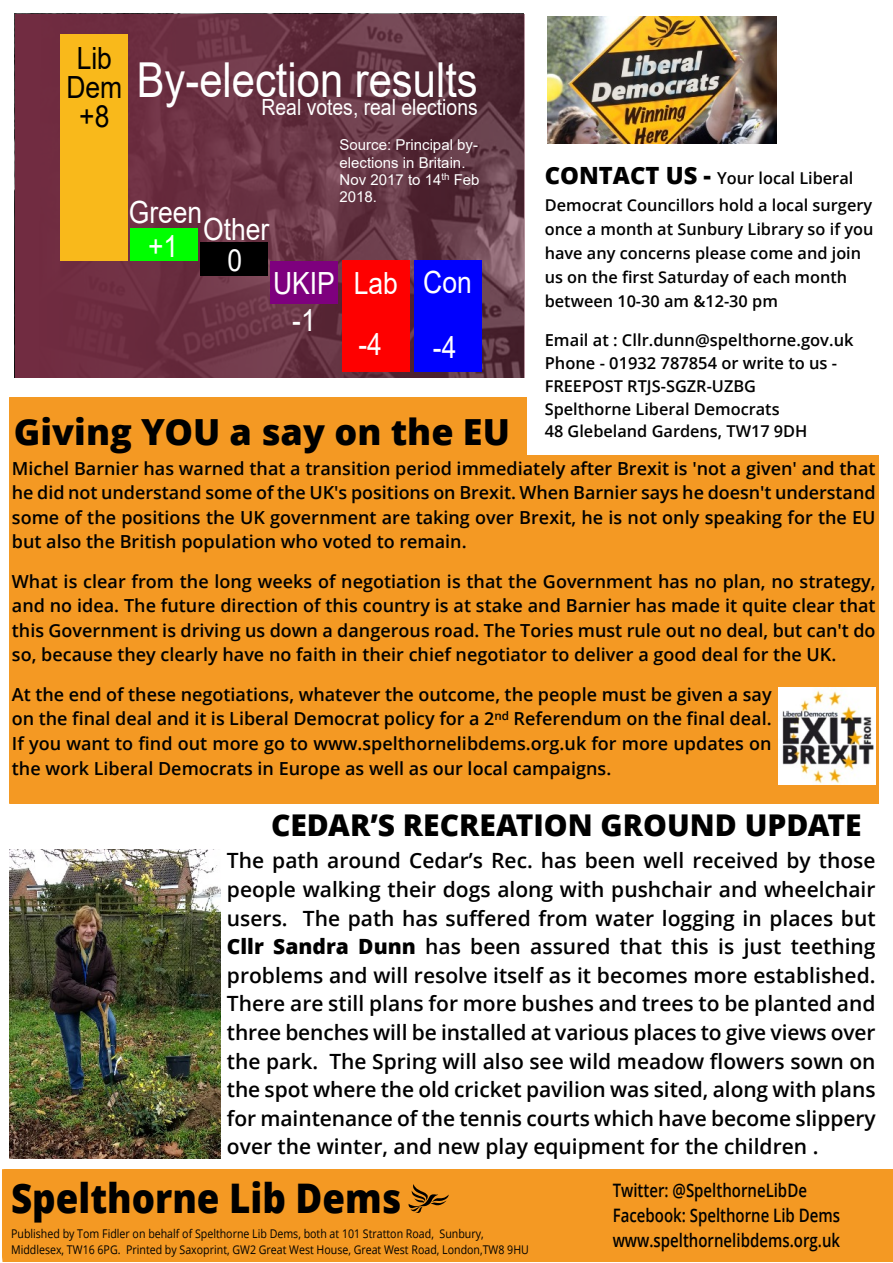
<style>
.page{position:relative;width:893px;height:1263px;background:#fff}
.page>*{position:absolute;margin:0;border:0;box-sizing:border-box;transform-origin:0 0}
.t1{font:48.15px "Arial";color:#fff;scale:.87 1}
.t2{font:800 40.8px "Open Sans";color:#000;scale:.9 1}
.t3{font:800 36px "Open Sans";color:#000}
.t4{font:30.6px/64.5px "Arial";color:#fff;text-align:center;scale:.87 1}
.t5{font:30.6px/28.8px "Arial";color:#000;text-align:center;scale:.87 1}
.t6{font:800 30px "Open Sans";color:#000}
.t7{font:22.35px "Arial";color:#fff;scale:.87 1}
.t8{font:600 21px/28.7px "Open Sans";color:#000;text-align:justify}
.t9{font:600 18.45px/25.2px "Open Sans";color:#000;scale:.81 1}
.t10{font:600 18px/24.6px "Open Sans";color:#000;text-align:justify}
.t11{font:600 16.5px/22.5px "Open Sans";color:#000}
.t12{font:600 16.35px/24.2px "Open Sans";color:#000}
.t13{font:15px/17.2px "Arial";color:#fff}
.t14{font:12px/16.4px "Open Sans";color:#000;scale:.88 1}
.s1{font-weight:800;font-size:23.7px}
.s2{font-size:16.5px}
.s3{font-weight:800}
</style>
<div class="page">
<div style="left:10px;top:397px;width:516px;height:58px;background:#f49923"></div>
<div style="left:3px;top:1169px;width:890px;height:93px;background:#f49923"></div>
<svg style="left:408px;top:1184px;width:41px;height:29px"></svg>
<img style="left:10px;top:849px;width:211px;height:309px">
<div style="left:10px;top:455px;width:868px;height:349px;background:#f49923"></div>
<img style="left:548px;top:16px;width:229px;height:128px">
<img style="left:15px;top:14px;width:509px;height:363px">
<div style="left:414px;top:261px;width:67px;height:111px;background:#0000fe"></div>
<div style="left:342px;top:261px;width:67px;height:111px;background:#fe0000"></div>
<div style="left:270px;top:261px;width:68px;height:42px;background:#7e007e"></div>
<div style="left:61px;top:34px;width:67px;height:227px;background:#f9b91b"></div>
<div style="left:131px;top:229px;width:67px;height:32px;background:#0f0"></div>
<div style="left:201px;top:242px;width:67px;height:34px;background:#000"></div>
<img style="left:778px;top:687px;width:98px;height:98px">
<h3 class="t5" style="left:66px;top:47px;width:66px">Lib<br>Dem +8</h3>
<h1 class="t1" style="left:137px;top:62px;width:393px">By-election results</h1>
<p class="t7" style="left:261px;top:99px;width:250px">Real votes, real elections</p>
<p class="t13" style="left:340px;top:138px;width:142px">Source: Principal by&shy;elections in Britain.<br>Nov 2017 to 14<sup>th</sup> Feb<br>2018.</p>
<h3 class="t4" style="left:129px;top:198px;width:86px;line-height:34px">Green +1</h3>
<h3 class="t4" style="left:203px;top:216px;width:78px;line-height:31.2px">Other<br>0</h3>
<h3 class="t4" style="left:423px;top:253px;width:57px">Con -4</h3>
<h3 class="t4" style="left:273px;top:267px;width:72px;line-height:37.3px">UKIP -1</h3>
<h3 class="t4" style="left:354px;top:256px;width:52px;line-height:60.8px;text-align:left">Lab -4</h3>
<h3 class="t3" style="left:14px;top:417px;width:498px">Giving YOU a say on the EU</h3>
<p class="t12" style="left:545px;top:166px;width:329px;line-height:27.2px"><span class="s1">CONTACT US -</span> <span class="s2">Y</span>our local Liberal<br>Democrat Councillors hold a local surgery</p>
<p class="t12" style="left:545px;top:219px;width:330px">once a month at Sunbury Library so if you have any concerns please come and join us on the first Saturday of each month between 10-30 am &amp;12-30 pm</p>
<p class="t11" style="left:545px;top:330px;width:310px">Email at : Cllr.dunn@spelthorne.gov.uk<br>Phone - 01932 787854 or write to us -</p>
<p class="t12" style="left:545px;top:376px;width:264px;line-height:23px">FREEPOST RTJS-SGZR-UZBG<br>Spelthorne Liberal Democrats<br>48 Glebeland Gardens, TW17 9DH</p>
<p class="t10" style="left:12px;top:458px;width:865px">Michel Barnier has warned that a transition period immediately after Brexit is 'not a given' and that he did not understand some of the UK's positions on Brexit. When Barnier says he doesn't understand some of the positions the UK government are taking over Brexit, he is not only speaking for the EU but also the British population who voted to remain.</p>
<p class="t10" style="left:12px;top:571px;width:865px">What is clear from the long weeks of negotiation is that the Government has no plan, no strategy, and no idea. The future direction of this country is at stake and Barnier has made it quite clear that this Government is driving us down a dangerous road. The Tories must rule out no deal, but can't do so, because they clearly have no faith in their chief negotiator to deliver a good deal for the UK.</p>
<p class="t10" style="left:12px;top:684px;width:761px">At the end of these negotiations, whatever the outcome, the people must be given a say on the final deal and it is Liberal Democrat policy for a 2<sup>nd</sup> Referendum on the final deal.<br>If you want to find out more go to www.spelthornelibdems.org.uk for more updates on the work Liberal Democrats in Europe as well as our local campaigns.</p>
<h3 class="t6" style="left:271px;top:813px;width:592px">CEDAR’S RECREATION GROUND UPDATE</h3>
<p class="t8" style="left:227px;top:848px;width:650px">The path around Cedar’s Rec. has been well received by those people walking their dogs along with pushchair and wheelchair users. The path has suffered from water logging in places but <span class="s3">Cllr Sandra Dunn</span> has been assured that this is just teething problems and will resolve itself as it becomes more established.<br>There are still plans for more bushes and trees to be planted and three benches will be installed at various places to give views over the park. The Spring will also see wild meadow flowers sown on the spot where the old cricket pavilion was sited, along with plans for maintenance of the tennis courts which have become slippery over the winter, and new play equipment for the children .</p>
<h2 class="t2" style="left:11px;top:1182px;width:435px">Spelthorne Lib Dems</h2>
<p class="t14" style="left:11px;top:1226px;width:590px">Published by Tom Fidler on behalf of Spelthorne Lib Dems, both at 101 Stratton Road, Sunbury,<br>Middlesex, TW16 6PG. Printed by Saxoprint, GW2 Great West House, Great West Road, London,TW8 9HU</p>
<p class="t9" style="left:613px;top:1179px;width:282px">Twitter: @SpelthorneLibDe<br>Facebook: Spelthorne Lib Dems www.spelthornelibdems.org.uk</p>
</div>
